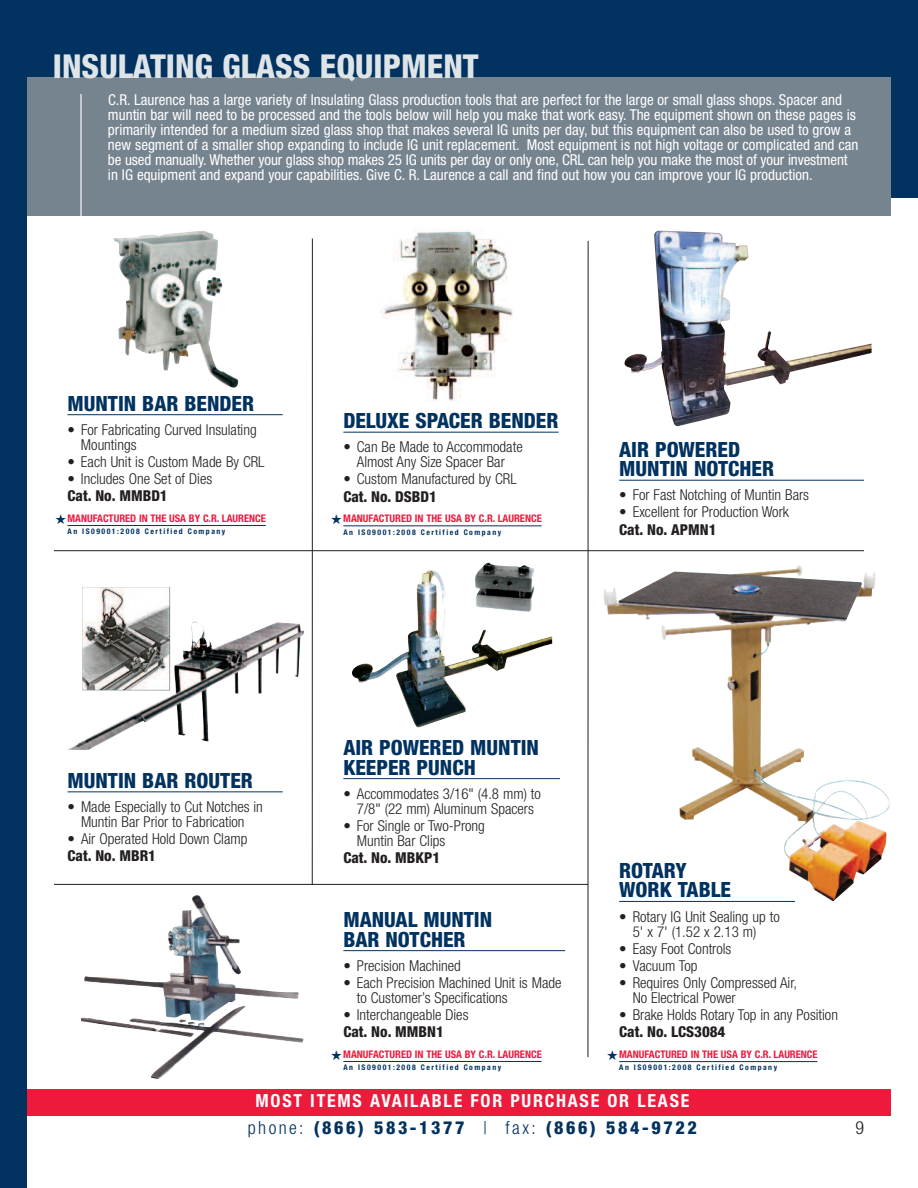
<style>
.page{position:relative;width:918px;height:1188px;background:#fff}
.page>*{position:absolute;margin:0;border:0;box-sizing:border-box;transform-origin:0 0}
.t1{font:800 condensed 33px "Helvetica Neue";color:#dfe4e7}
.t2{font:800 condensed 21px/19.5px "Helvetica Neue";color:#013260}
.t3{font:800 condensed 18px "Helvetica Neue";letter-spacing:.145em;color:#013260}
.t4{font:700 condensed 18px "Helvetica Neue";letter-spacing:.095em;color:#fff}
.t5{font:300 condensed 18px "Helvetica Neue";color:#231f20}
.t6{font:condensed 15px/15px "Helvetica Neue";color:#fff}
.t7{font:300 condensed 15px/15px "Helvetica Neue";color:#231f20}
.t8{font:800 condensed 15px "Helvetica Neue";color:#231f20}
.t9{font:700 condensed 10.5px "Helvetica Neue";color:#ed1a3c}
.t10{font:700 condensed 7.8px "Helvetica Neue";letter-spacing:.19em;color:#013260}
.s1{font-weight:300}
</style>
<div class="page">
<div style="left:0;top:0;width:918px;height:198px;background:#013260"></div>
<div style="left:2px;top:78px;width:889px;height:138px;background:#76848f"></div>
<hr style="left:80px;top:94px;width:2px;height:184px;background:#fff">
<div style="left:0;top:0;width:27px;height:1188px;background:#013260"></div>
<div style="left:27px;top:1089px;width:864px;height:27px;background:#ed1a3c"></div>
<hr style="left:588px;top:241px;width:1px;height:816px;background:#231f20">
<hr style="left:312px;top:239px;width:1px;height:646px;background:#231f20">
<hr style="left:619px;top:480px;width:245px;height:1px;background:#013260">
<hr style="left:343px;top:432px;width:216px;height:1px;background:#013260">
<hr style="left:343px;top:525px;width:199px;height:1px;background:#013260">
<hr style="left:68px;top:414px;width:215px;height:1px;background:#013260">
<hr style="left:68px;top:525px;width:198px;height:1px;background:#013260">
<img style="left:624px;top:231px;width:248px;height:196px">
<img style="left:113px;top:230px;width:125px;height:158px">
<img style="left:68px;top:587px;width:236px;height:163px">
<img style="left:150px;top:1021px;width:153px;height:58px">
<img style="left:84px;top:895px;width:215px;height:126px">
<img style="left:81px;top:1018px;width:113px;height:19px">
<img style="left:352px;top:562px;width:200px;height:165px">
<img style="left:380px;top:229px;width:133px;height:172px">
<hr style="left:68px;top:791px;width:215px;height:1px;background:#013260">
<hr style="left:619px;top:901px;width:225px;height:1px;background:#013260">
<hr style="left:619px;top:1061px;width:199px;height:1px;background:#013260">
<hr style="left:343px;top:778px;width:217px;height:1px;background:#013260">
<hr style="left:343px;top:950px;width:222px;height:1px;background:#013260">
<hr style="left:343px;top:1061px;width:199px;height:1px;background:#013260">
<hr style="left:54px;top:550px;width:810px;height:1px;background:#231f20">
<hr style="left:54px;top:884px;width:534px;height:1px;background:#231f20">
<div style="left:795px;top:879px;width:81px;height:32px;background:#fff"></div>
<img style="left:603px;top:565px;width:287px;height:336px">
<h1 class="t1" style="left:53px;top:54px;width:427px">INSULATING GLASS EQUIPMENT</h1>
<p class="t6" style="left:108px;top:93px;width:752px">C.R. Laurence has a large variety of Insulating Glass production tools that are perfect for the large or small glass shops. Spacer and muntin bar will need to be processed and the tools below will help you make that work easy. The equipment shown on these pages is primarily intended for a medium sized glass shop that makes several IG units per day, but this equipment can also be used to grow a new segment of a smaller shop expanding to include IG unit replacement. Most equipment is not high voltage or complicated and can be used manually. Whether your glass shop makes 25 IG units per day or only one, CRL can help you make the most of your investment in IG equipment and expand your capabilities. Give C. R. Laurence a call and find out how you can improve your IG production.</p>
<h2 class="t2" style="left:68px;top:395px;width:188px">MUNTIN BAR BENDER</h2>
<p class="t7" style="left:81px;top:423px;width:177px;text-indent:-13px">• For Fabricating Curved Insulating<br>Mountings</p>
<p class="t7" style="left:67px;top:455px;width:199px">• Each Unit is Custom Made By CRL</p>
<p class="t7" style="left:67px;top:473px;width:146px">• Includes One Set of Dies</p>
<p class="t8" style="left:67px;top:491px;width:102px">Cat. No. MMBD1</p>
<p class="t9" style="left:67px;top:515px;width:200px">MANUFACTURED IN THE USA BY C.R. LAURENCE</p>
<p class="t10" style="left:68px;top:529px;width:159px">An IS09001:2008 Certified Company</p>
<h2 class="t2" style="left:343px;top:413px;width:217px">DELUXE SPACER BENDER</h2>
<p class="t7" style="left:343px;top:441px;width:181px;text-align:center">• Can Be Made to Accommodate<br>Almost Any Size Spacer Bar</p>
<p class="t7" style="left:343px;top:473px;width:175px">• Custom Manufactured by CRL</p>
<p class="t8" style="left:343px;top:491px;width:95px">Cat. No. DSBD1</p>
<p class="t9" style="left:343px;top:515px;width:200px">MANUFACTURED IN THE USA BY C.R. LAURENCE</p>
<p class="t10" style="left:343px;top:529px;width:159px">An IS09001:2008 Certified Company</p>
<h2 class="t2" style="left:619px;top:441px;width:156px">AIR POWERED<br>MUNTIN NOTCHER</h2>
<p class="t7" style="left:619px;top:489px;width:191px">• For Fast Notching of Muntin Bars</p>
<p class="t7" style="left:619px;top:506px;width:171px">• Excellent for Production Work</p>
<p class="t8" style="left:619px;top:524px;width:99px">Cat. No. APMN1</p>
<h2 class="t2" style="left:68px;top:772px;width:187px">MUNTIN BAR ROUTER</h2>
<p class="t7" style="left:68px;top:800px;width:197px;text-align:center">• Made Especially to Cut Notches in<br>Muntin Bar Prior to Fabrication</p>
<p class="t7" style="left:68px;top:833px;width:181px">• Air Operated Hold Down Clamp</p>
<p class="t8" style="left:68px;top:851px;width:90px">Cat. No. MBR1</p>
<h2 class="t2" style="left:343px;top:740px;width:197px">AIR POWERED MUNTIN<br>KEEPER PUNCH</h2>
<p class="t7" style="left:343px;top:787px;width:199px;text-align:center">• Accommodates 3/16" (4.8 mm) to<br>7/8" (22 mm) Aluminum Spacers</p>
<p class="t7" style="left:357px;top:819px;width:130px;text-indent:-14px">• For Single or Two-Prong<br>Muntin Bar Clips</p>
<p class="t8" style="left:343px;top:852px;width:98px">Cat. No. MBKP1</p>
<h2 class="t2" style="left:343px;top:912px;width:150px">MANUAL MUNTIN<br>BAR NOTCHER</h2>
<p class="t7" style="left:343px;top:959px;width:119px">• Precision Machined</p>
<p class="t7" style="left:357px;top:976px;width:206px;text-indent:-14px">• Each Precision Machined Unit is Made to Customer’s Specifications</p>
<p class="t7" style="left:343px;top:1009px;width:127px">• Interchangeable Dies</p>
<p class="t8" style="left:343px;top:1027px;width:102px">Cat. No. MMBN1</p>
<p class="t9" style="left:343px;top:1051px;width:200px">MANUFACTURED IN THE USA BY C.R. LAURENCE</p>
<p class="t10" style="left:343px;top:1065px;width:159px">An IS09001:2008 Certified Company</p>
<h2 class="t2" style="left:619px;top:862px;width:113px">ROTARY<br>WORK TABLE</h2>
<p class="t7" style="left:633px;top:910px;width:149px;text-indent:-13px">• Rotary IG Unit Sealing up to<br>5' x 7' (1.52 x 2.13 m)</p>
<p class="t7" style="left:619px;top:942px;width:114px">• Easy Foot Controls</p>
<p class="t7" style="left:619px;top:959px;width:80px">• Vacuum Top</p>
<p class="t7" style="left:633px;top:976px;width:166px;text-indent:-14px">• Requires Only Compressed Air,<br>No Electrical Power</p>
<p class="t7" style="left:619px;top:1009px;width:220px">• Brake Holds Rotary Top in any Position</p>
<p class="t8" style="left:619px;top:1027px;width:108px">Cat. No. LCS3084</p>
<p class="t9" style="left:619px;top:1051px;width:200px">MANUFACTURED IN THE USA BY C.R. LAURENCE</p>
<p class="t10" style="left:619px;top:1065px;width:159px">An IS09001:2008 Certified Company</p>
<p class="t4" style="left:256px;top:1094px;width:435px">MOST ITEMS AVAILABLE FOR PURCHASE OR LEASE</p>
<p class="t3" style="left:248px;top:1121px;width:450px"><span class="s1">phone:</span> (866) 583-1377 <span class="s1">| fax:</span> (866) 584-9722</p>
<p class="t5" style="left:855px;top:1121px;width:10px">9</p>
</div>
